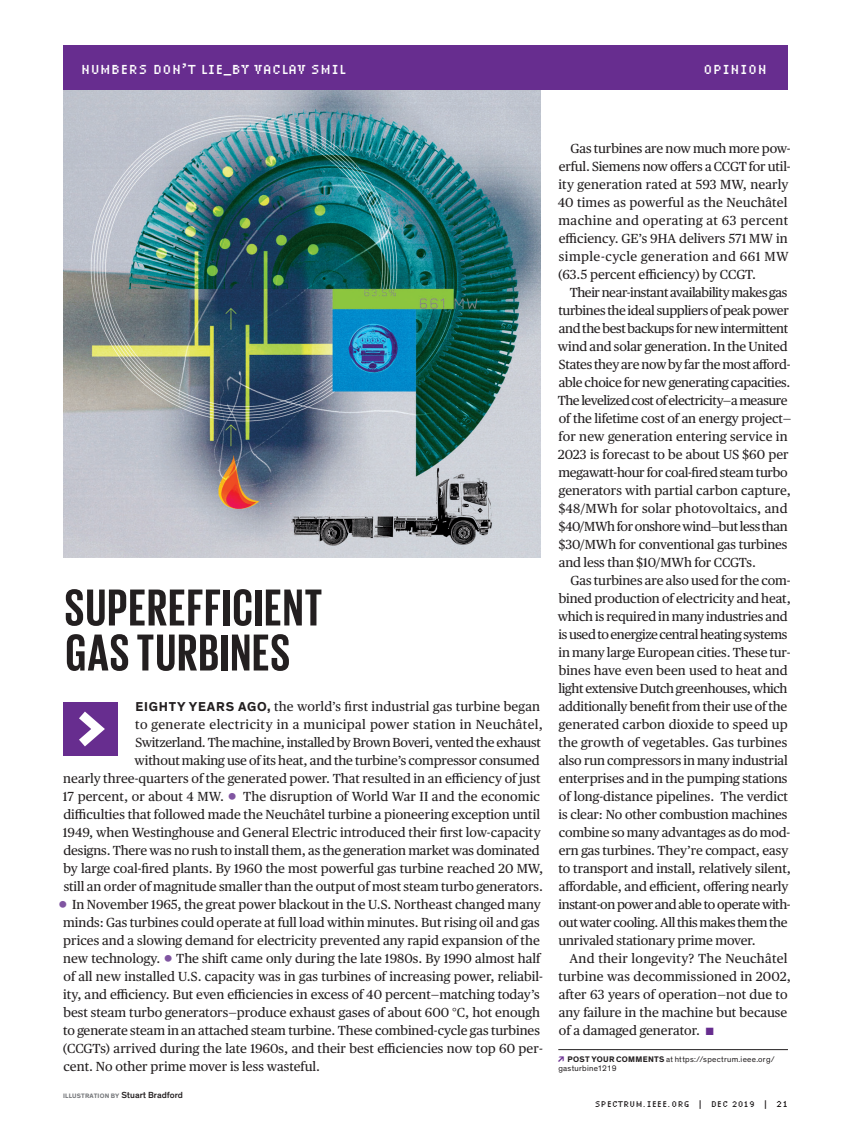
<style>
.page{position:relative;width:851px;height:1134px;background:#fff}
.page>*{position:absolute;margin:0;border:0;box-sizing:border-box;transform-origin:0 0}
.t1{font:700 52.95px/45px "Giorgio Sans";letter-spacing:.03em;color:#231f20}
.t2{font:condensed 13.5px "Lo Res 9 OT";letter-spacing:.04em;color:#fff}
.t3{font:13.2px/18px "Publico Text";letter-spacing:-.005em;color:#231f20}
.t4{font:condensed 8.7px "Lo Res 9 OT";letter-spacing:.04em;color:#231f20}
.t5{font:8.25px/9px "Theinhardt";letter-spacing:.03em;color:#231f20}
.t6{font:700 6.45px "Theinhardt";letter-spacing:.03em;color:#76787b}
.s1{font-family:"Theinhardt";font-weight:700}
.s2{font-size:22.5px;color:#8055a1}
.s3{font-weight:500;font-size:9px;color:#231f20}
.s4{color:#672d8f}
.s5{font-weight:700;font-size:8.55px;color:#672d8f}
.s6{font-weight:700}
.s7{font-size:9px}
</style>
<div class="page">
<img style="left:63px;top:90px;width:477px;height:468px">
<div style="left:63px;top:702px;width:54px;height:54px;background:#672d8f"></div>
<svg style="left:79px;top:711px;width:26px;height:36px"></svg>
<div style="left:558px;top:45px;width:124px;height:45px;background:#672d8f"></div>
<div style="left:539px;top:45px;width:125px;height:45px;background:#672d8f"></div>
<div style="left:63px;top:45px;width:477px;height:45px;background:#672d8f"></div>
<div style="left:682px;top:45px;width:106px;height:45px;background:#672d8f"></div>
<hr style="left:558px;top:1049px;width:230px;height:1px;background:#231f20">
<p class="t2" style="left:81px;top:58px;width:266px">NUMBERS DON’T LIE_BY VACLAV SMIL</p>
<p class="t2" style="left:703px;top:58px;width:65px">OPINION</p>
<h1 class="t1" style="left:65px;top:584px;width:259px">SUPEREFFICIENT<br>GAS TURBINES</h1>
<p class="t3" style="left:63px;top:697px;width:482px;text-align:right"><span class="s1">EIGHTY YEARS AGO,</span> the world’s first industrial gas turbine began<br>to generate electricity in a municipal power station in Neuchâtel, Switzerland. The machine, installed by Brown Boveri, vented the exhaust<br>without making use of its heat, and the turbine’s compressor consumed<br>nearly three-quarters of the generated power. That resulted in an efficiency of just 17 percent, or about 4 MW. <span class="s2">•</span> The disruption of World War II and the economic difficulties that followed made the Neuchâtel turbine a pioneering exception until 1949, when Westinghouse and General Electric introduced their first low-capacity designs. There was no rush to install them, as the generation market was dominated by large coal-fired plants. By 1960 the most powerful gas turbine reached 20 MW, still an order of magnitude smaller than the output of most steam turbo generators.</p>
<p class="t3" style="left:63px;top:895px;width:481px;text-indent:-5px"><span class="s2">•</span> In November 1965, the great power blackout in the U.S. Northeast changed many minds: Gas turbines could operate at full load within minutes. But rising oil and gas prices and a slowing demand for electricity prevented any rapid expansion of the new technology. <span class="s2">•</span> The shift came only during the late 1980s. By 1990 almost half of all new installed U.S. capacity was in gas turbines of increasing power, reliabil&shy;ity, and efficiency. But even efficiencies in excess of 40 percent—matching today’s best steam turbo generators—produce exhaust gases of about 600 °C, hot enough to generate steam in an attached steam turbine. These combined-cycle gas turbines (CCGTs) arrived during the late 1960s, and their best efficiencies now top 60 per&shy;cent. No other prime mover is less wasteful.</p>
<p class="t6" style="left:63px;top:1092px;width:121px">ILLUSTRATION BY <span class="s3">Stuart Bradford</span></p>
<p class="t3" style="left:557px;top:139px;width:234px;text-indent:13px">Gas turbines are now much more pow&shy;erful. Siemens now offers a CCGT for util&shy;ity generation rated at 593 MW, nearly 40 times as powerful as the Neuchâtel machine and operating at 63 percent efficiency. GE’s 9HA delivers 571 MW in simple-cycle generation and 661 MW (63.5 percent efficiency) by CCGT.</p>
<p class="t3" style="left:557px;top:283px;width:235px;text-indent:12px">Their near-instant availability makes gas turbines the ideal suppliers of peak power and the best backups for new intermittent wind and solar generation. In the United States they are now by far the most afford&shy;able choice for new generating capacities.<br>The levelized cost of electricity—a measure of the lifetime cost of an energy project— for new generation entering service in 2023 is forecast to be about US $60 per megawatt-hour for coal-fired steam turbo generators with partial carbon capture, $48/MWh for solar photovoltaics, and $40/MWh for onshore wind—but less than $30/MWh for conventional gas turbines and less than $10/MWh for CCGTs.</p>
<p class="t3" style="left:558px;top:570px;width:234px;text-indent:13px">Gas turbines are also used for the com&shy;bined production of electricity and heat, which is required in many industries and is used to energize central heating systems in many large European cities. These tur&shy;bines have even been used to heat and light extensive Dutch greenhouses, which additionally benefit from their use of the generated carbon dioxide to speed up the growth of vegetables. Gas turbines also run compressors in many industrial enterprises and in the pumping stations of long-distance pipelines. The verdict is clear: No other combustion machines combine so many advantages as do mod&shy;ern gas turbines. They’re compact, easy to transport and install, relatively silent, affordable, and efficient, offering nearly instant-on power and able to operate with&shy;out water cooling. All this makes them the unrivaled stationary prime mover.</p>
<p class="t3" style="left:558px;top:948px;width:234px;text-indent:11px">And their longevity? The Neuchâtel turbine was decommissioned in 2002, after 63 years of operation—not due to any failure in the machine but because of a damaged generator. <span class="s4">■</span></p>
<p class="t5" style="left:558px;top:1055px;width:218px"><span class="s5">↗</span> <span class="s6">POST YOUR COMMENTS</span> at https://spectrum.ieee.org/ gasturbine1219</p>
<p class="t4" style="left:595px;top:1097px;width:194px">SPECTRUM.IEEE.ORG | DEC 2019 | <span class="s7">21</span></p>
</div>
